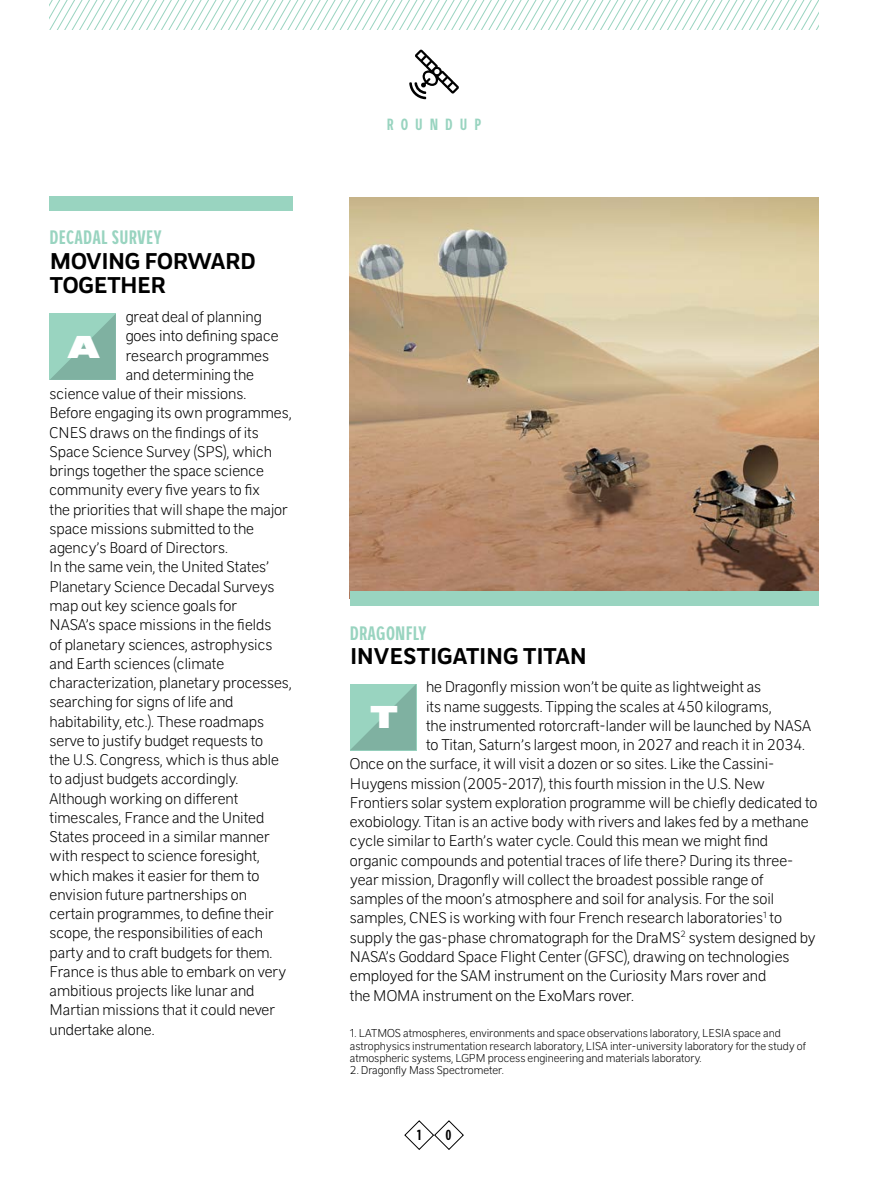
<style>
.page{position:relative;width:893px;height:1191px;background:#fff}
.page>*{position:absolute;margin:0;border:0;box-sizing:border-box;transform-origin:0 0}
.t1{font:33.95px "CNES Poster";color:#fff}
.t2{font:700 24.5px/24.5px "CNES Sans";letter-spacing:-.01em;color:#000}
.t3{font:700 21px "CNES Condensed";letter-spacing:.01em;color:#99d4c0}
.t4{font:700 17.5px "CNES Condensed";letter-spacing:.4em;color:#99d4c0}
.t5{font:300 16.62px "CNES Sans";color:#000}
.t6{font:700 15.75px "CNES Condensed";color:#000}
.t7{font:300 12.25px/12.2px "CNES Sans";color:#000}
</style>
<div class="page">
<svg style="left:50px;top:0;width:769px;height:30px"></svg>
<svg style="left:409px;top:49px;width:50px;height:50px"></svg>
<svg style="left:50px;top:314px;width:66px;height:66px;background:#8bc2b0"></svg>
<div style="left:50px;top:196px;width:243px;height:15px;background:#99d4c0"></div>
<img style="left:350px;top:197px;width:469px;height:394px">
<svg style="left:350px;top:684px;width:66px;height:66px;background:#8cc2b0"></svg>
<div style="left:350px;top:591px;width:469px;height:15px;background:#99d4c0"></div>
<svg style="left:404px;top:1120px;width:60px;height:30px"></svg>
<p class="t3" style="left:50px;top:224px;width:114px">DECADAL SURVEY</p>
<h2 class="t2" style="left:50px;top:248px;width:207px">MOVING FORWARD<br>TOGETHER</h2>
<p class="t5" style="left:126px;top:307px;width:137px">great deal of planning</p>
<p class="t5" style="left:126px;top:327px;width:154px">goes into defining space</p>
<p class="t5" style="left:126px;top:346px;width:145px">research programmes</p>
<p class="t5" style="left:126px;top:365px;width:130px">and determining the</p>
<p class="t5" style="left:50px;top:384px;width:198px">science value of their missions.</p>
<p class="t5" style="left:50px;top:404px;width:243px">Before engaging its own programmes,</p>
<p class="t5" style="left:50px;top:423px;width:211px">CNES draws on the findings of its</p>
<p class="t5" style="left:50px;top:442px;width:224px">Space Science Survey (SPS), which</p>
<p class="t5" style="left:50px;top:461px;width:216px">brings together the space science</p>
<p class="t5" style="left:50px;top:481px;width:212px">community every five years to fix</p>
<p class="t5" style="left:50px;top:500px;width:240px">the priorities that will shape the major</p>
<p class="t5" style="left:50px;top:519px;width:206px">space missions submitted to the</p>
<p class="t5" style="left:50px;top:538px;width:180px">agency’s Board of Directors.</p>
<p class="t5" style="left:50px;top:558px;width:221px">In the same vein, the United States’</p>
<p class="t5" style="left:50px;top:577px;width:226px">Planetary Science Decadal Surveys</p>
<p class="t5" style="left:50px;top:596px;width:189px">map out key science goals for</p>
<p class="t5" style="left:50px;top:615px;width:223px">NASA’s space missions in the fields</p>
<p class="t5" style="left:50px;top:635px;width:224px">of planetary sciences, astrophysics</p>
<p class="t5" style="left:50px;top:654px;width:176px">and Earth sciences (climate</p>
<p class="t5" style="left:50px;top:673px;width:244px">characterization, planetary processes,</p>
<p class="t5" style="left:50px;top:692px;width:185px">searching for signs of life and</p>
<p class="t5" style="left:50px;top:712px;width:216px">habitability, etc.). These roadmaps</p>
<p class="t5" style="left:50px;top:731px;width:215px">serve to justify budget requests to</p>
<p class="t5" style="left:50px;top:750px;width:231px">the U.S. Congress, which is thus able</p>
<p class="t5" style="left:50px;top:769px;width:190px">to adjust budgets accordingly.</p>
<p class="t5" style="left:50px;top:789px;width:190px">Although working on different</p>
<p class="t5" style="left:50px;top:808px;width:216px">timescales, France and the United</p>
<p class="t5" style="left:50px;top:827px;width:222px">States proceed in a similar manner</p>
<p class="t5" style="left:50px;top:846px;width:212px">with respect to science foresight,</p>
<p class="t5" style="left:50px;top:866px;width:211px">which makes it easier for them to</p>
<p class="t5" style="left:50px;top:885px;width:199px">envision future partnerships on</p>
<p class="t5" style="left:50px;top:904px;width:226px">certain programmes, to define their</p>
<p class="t5" style="left:50px;top:923px;width:215px">scope, the responsibilities of each</p>
<p class="t5" style="left:50px;top:943px;width:224px">party and to craft budgets for them.</p>
<p class="t5" style="left:50px;top:962px;width:238px">France is thus able to embark on very</p>
<p class="t5" style="left:50px;top:981px;width:206px">ambitious projects like lunar and</p>
<p class="t5" style="left:50px;top:1000px;width:227px">Martian missions that it could never</p>
<p class="t5" style="left:50px;top:1020px;width:106px">undertake alone.</p>
<h1 class="t1" style="left:67px;top:321px;width:35px">A</h1>
<p class="t4" style="left:387px;top:113px;width:96px">ROUNDUP</p>
<p class="t3" style="left:350px;top:619px;width:78px">DRAGONFLY</p>
<h2 class="t2" style="left:350px;top:644px;width:238px">INVESTIGATING TITAN</h2>
<p class="t5" style="left:426px;top:677px;width:337px">he Dragonfly mission won’t be quite as lightweight as</p>
<p class="t5" style="left:426px;top:697px;width:347px">its name suggests. Tipping the scales at 450 kilograms,</p>
<p class="t5" style="left:426px;top:716px;width:387px">the instrumented rotorcraft-lander will be launched by NASA</p>
<p class="t5" style="left:426px;top:735px;width:380px">to Titan, Saturn’s largest moon, in 2027 and reach it in 2034.</p>
<p class="t5" style="left:350px;top:754px;width:426px">Once on the surface, it will visit a dozen or so sites. Like the Cassini-</p>
<p class="t5" style="left:350px;top:774px;width:416px">Huygens mission (2005-2017), this fourth mission in the U.S. New</p>
<p class="t5" style="left:350px;top:793px;width:469px">Frontiers solar system exploration programme will be chiefly dedicated to</p>
<p class="t5" style="left:350px;top:812px;width:460px">exobiology. Titan is an active body with rivers and lakes fed by a methane</p>
<p class="t5" style="left:350px;top:831px;width:420px">cycle similar to Earth’s water cycle. Could this mean we might find</p>
<p class="t5" style="left:350px;top:851px;width:445px">organic compounds and potential traces of life there? During its three-</p>
<p class="t5" style="left:350px;top:870px;width:415px">year mission, Dragonfly will collect the broadest possible range of</p>
<p class="t5" style="left:350px;top:889px;width:426px">samples of the moon’s atmosphere and soil for analysis. For the soil</p>
<p class="t5" style="left:350px;top:908px;width:434px">samples, CNES is working with four French research laboratories<sup>1</sup> to</p>
<p class="t5" style="left:350px;top:928px;width:467px">supply the gas-phase chromatograph for the DraMS<sup>2</sup> system designed by</p>
<p class="t5" style="left:350px;top:947px;width:441px">NASA’s Goddard Space Flight Center (GFSC), drawing on technologies</p>
<p class="t5" style="left:350px;top:966px;width:418px">employed for the SAM instrument on the Curiosity Mars rover and</p>
<p class="t5" style="left:350px;top:985px;width:285px">the MOMA instrument on the ExoMars rover.</p>
<p class="t7" style="left:350px;top:1027px;width:457px">1. LATMOS atmospheres, environments and space observations laboratory, LESIA space and astrophysics instrumentation research laboratory, LISA inter-university laboratory for the study of atmospheric systems, LGPM process engineering and materials laboratory.</p>
<p class="t7" style="left:350px;top:1063px;width:155px">2. Dragonfly Mass Spectrometer.</p>
<h1 class="t1" style="left:370px;top:691px;width:30px">T</h1>
<p class="t6" style="left:417px;top:1124px;width:6px">1</p>
<p class="t6" style="left:446px;top:1124px;width:8px">0</p>
</div>
